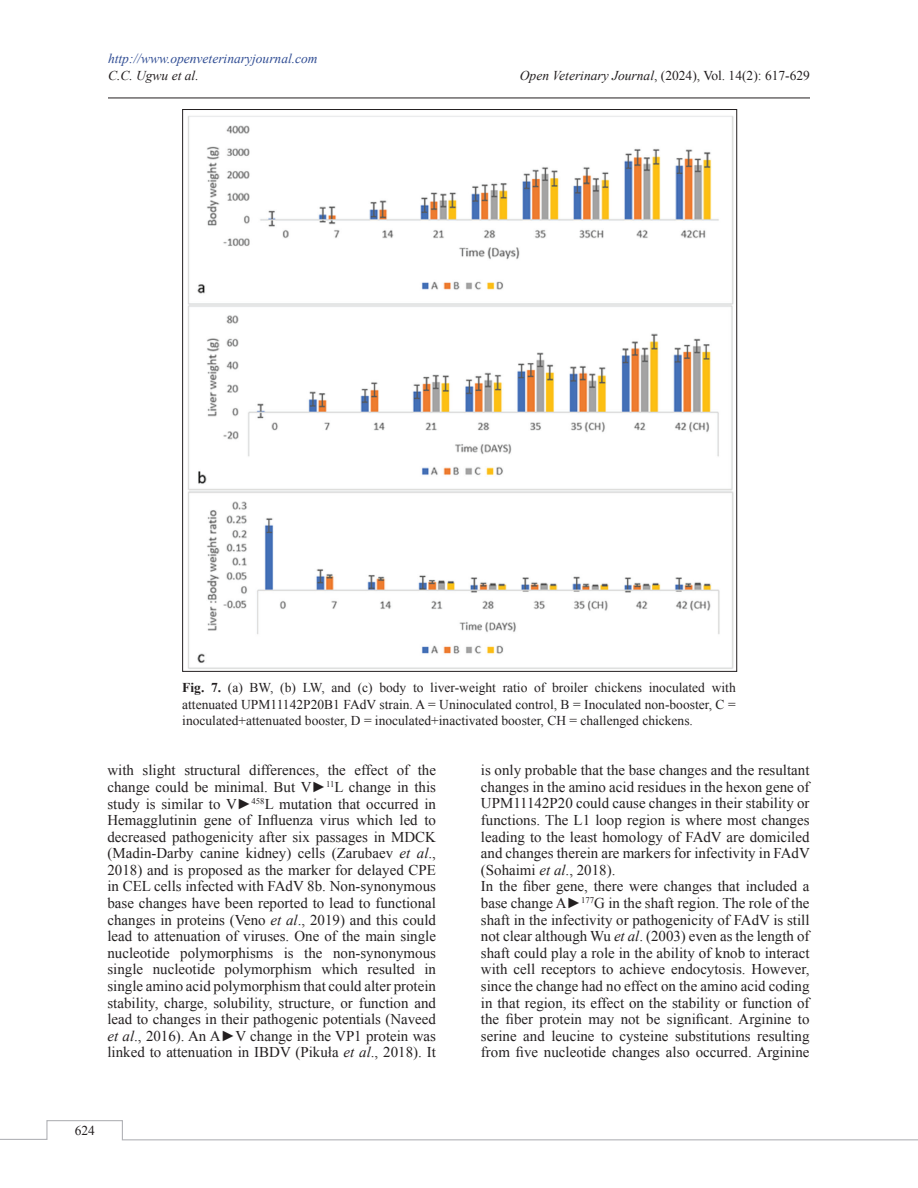
<style>
.page{position:relative;width:918px;height:1188px;background:#fff}
.page>*{position:absolute;margin:0;border:0;box-sizing:border-box;transform-origin:0 0}
.t1{font:15px/16.6px "Times New Roman";color:#231f20;text-align:justify}
.t2{font:13.5px/16.2px "Times New Roman";color:#231f20;text-align:justify}
.t3{font:italic 13.5px "Times New Roman";color:#304d94}
.t4{font:italic 13.5px "Times New Roman";color:#231f20}
.s1{font-style:italic}
.s2{font-weight:700}
</style>
<div class="page">
<hr style="left:108px;top:98px;width:702px;height:1px;background:#231f20">
<svg style="left:0;top:1120px;width:918px;height:21px"></svg>
<img style="left:188px;top:116px;width:546px;height:553px">
<p class="t3" style="left:108px;top:50px;width:211px">http://www.openveterinaryjournal.com</p>
<p class="t4" style="left:108px;top:66px;width:92px">C.C. Ugwu et al.</p>
<p class="t2" style="left:520px;top:67px;width:292px"><span class="s1">Open Veterinary Journal</span>, (2024), Vol. 14(2): 617-629</p>
<p class="t2" style="left:182px;top:680px;width:555px"><span class="s2">Fig. 7.</span> (a) BW, (b) LW, and (c) body to liver-weight ratio of broiler chickens inoculated with attenuated UPM11142P20B1 FAdV strain. A = Uninoculated control, B = Inoculated non-booster, C = inoculated+attenuated booster, D = inoculated+inactivated booster, CH = challenged chickens.</p>
<p class="t1" style="left:107px;top:762px;width:330px">with slight structural differences, the effect of the change could be minimal. But V►<sup>11</sup>L change in this study is similar to V►<sup>458</sup>L mutation that occurred in Hemagglutinin gene of Influenza virus which led to decreased pathogenicity after six passages in MDCK (Madin-Darby canine kidney) cells (Zarubaev <span class="s1">et al</span>., 2018) and is proposed as the marker for delayed CPE in CEL cells infected with FAdV 8b. Non-synonymous base changes have been reported to lead to functional changes in proteins (Veno <span class="s1">et al</span>., 2019) and this could lead to attenuation of viruses. One of the main single nucleotide polymorphisms is the non-synonymous single nucleotide polymorphism which resulted in single amino acid polymorphism that could alter protein stability, charge, solubility, structure, or function and lead to changes in their pathogenic potentials (Naveed <span class="s1">et al</span>., 2016). An A►V change in the VP1 protein was linked to attenuation in IBDV (Pikuła <span class="s1">et al</span>., 2018). It</p>
<p class="t1" style="left:481px;top:762px;width:330px;text-align:left">is only probable that the base changes and the resultant changes in the amino acid residues in the hexon gene of UPM11142P20 could cause changes in their stability or functions. The L1 loop region is where most changes leading to the least homology of FAdV are domiciled and changes therein are markers for infectivity in FAdV (Sohaimi <span class="s1">et al</span>., 2018).<br>In the fiber gene, there were changes that included a base change A►<sup>177</sup>G in the shaft region. The role of the shaft in the infectivity or pathogenicity of FAdV is still not clear although Wu <span class="s1">et al</span>. (2003) even as the length of shaft could play a role in the ability of knob to interact with cell receptors to achieve endocytosis. However, since the change had no effect on the amino acid coding in that region, its effect on the stability or function of the fiber protein may not be significant. Arginine to serine and leucine to cysteine substitutions resulting from five nucleotide changes also occurred. Arginine</p>
<p class="t2" style="left:75px;top:1122px;width:22px">624</p>
</div>
